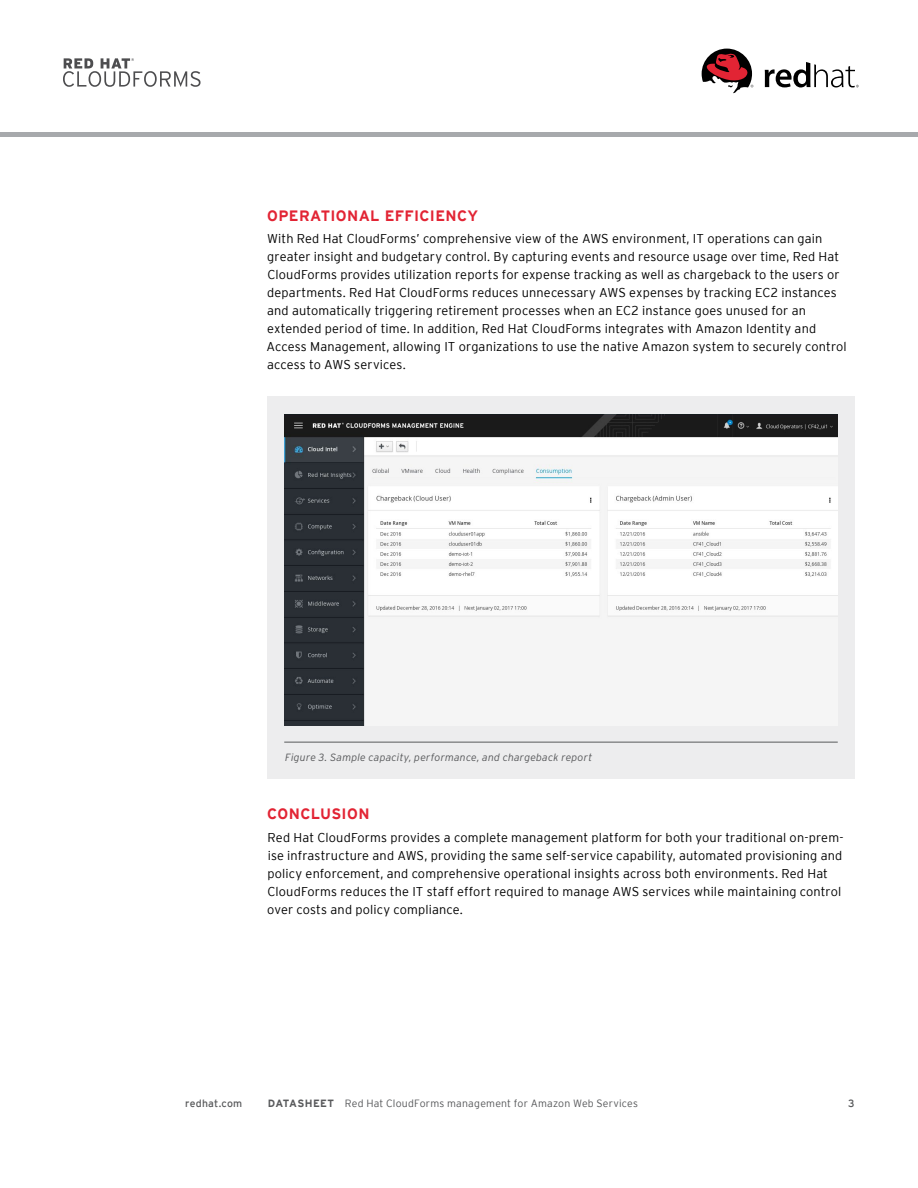
<style>
.page{position:relative;width:918px;height:1188px;background:#fff}
.page>*{position:absolute;margin:0;border:0;box-sizing:border-box;transform-origin:0 0}
.t1{font:700 15px "Interstate";letter-spacing:.025em;color:#e22434}
.t2{font:300 12.75px/18px "Interstate";letter-spacing:.01em;color:#000}
.t3{font:300 10.5px "Interstate";letter-spacing:.02em;color:#58595b}
.t4{font:italic 300 10.5px "Interstate";letter-spacing:.02em;color:#58595b}
.t5{font:10.5px "Interstate";letter-spacing:.02em;color:#58595b}
.s1{font-weight:700}
</style>
<div class="page">
<div style="left:267px;top:396px;width:588px;height:382px;background:#ededee"></div>
<hr style="left:284px;top:742px;width:554px;height:1px;background:#58595b">
<img style="left:284px;top:414px;width:554px;height:311px">
<svg style="left:765px;top:62px;width:94px;height:25px"></svg>
<svg style="left:702px;top:49px;width:51px;height:45px"></svg>
<svg style="left:63px;top:58px;width:138px;height:29px"></svg>
<hr style="left:0;top:133px;width:918px;height:4px;background:#a7a9ac">
<p class="t1" style="left:267px;top:207px;width:212px">OPERATIONAL EFFICIENCY</p>
<p class="t2" style="left:267px;top:229px;width:582px">With Red Hat CloudForms’ comprehensive view of the AWS environment, IT operations can gain greater insight and budgetary control. By capturing events and resource usage over time, Red Hat CloudForms provides utilization reports for expense tracking as well as chargeback to the users or departments. Red Hat CloudForms reduces unnecessary AWS expenses by tracking EC2 instances and automatically triggering retirement processes when an EC2 instance goes unused for an extended period of time. In addition, Red Hat CloudForms integrates with Amazon Identity and Access Management, allowing IT organizations to use the native Amazon system to securely control access to AWS services.</p>
<p class="t4" style="left:285px;top:751px;width:309px">Figure 3. Sample capacity, performance, and chargeback report</p>
<p class="t1" style="left:267px;top:805px;width:104px">CONCLUSION</p>
<p class="t2" style="left:267px;top:828px;width:578px">Red Hat CloudForms provides a complete management platform for both your traditional on-prem&shy;ise infrastructure and AWS, providing the same self-service capability, automated provisioning and policy enforcement, and comprehensive operational insights across both environments. Red Hat CloudForms reduces the IT staff effort required to manage AWS services while maintaining control over costs and policy compliance.</p>
<p class="t5" style="left:185px;top:1097px;width:59px">redhat.com</p>
<p class="t3" style="left:268px;top:1097px;width:372px"><span class="s1">DATASHEET</span> Red Hat CloudForms management for Amazon Web Services</p>
<p class="t5" style="left:848px;top:1097px;width:8px">3</p>
</div>
